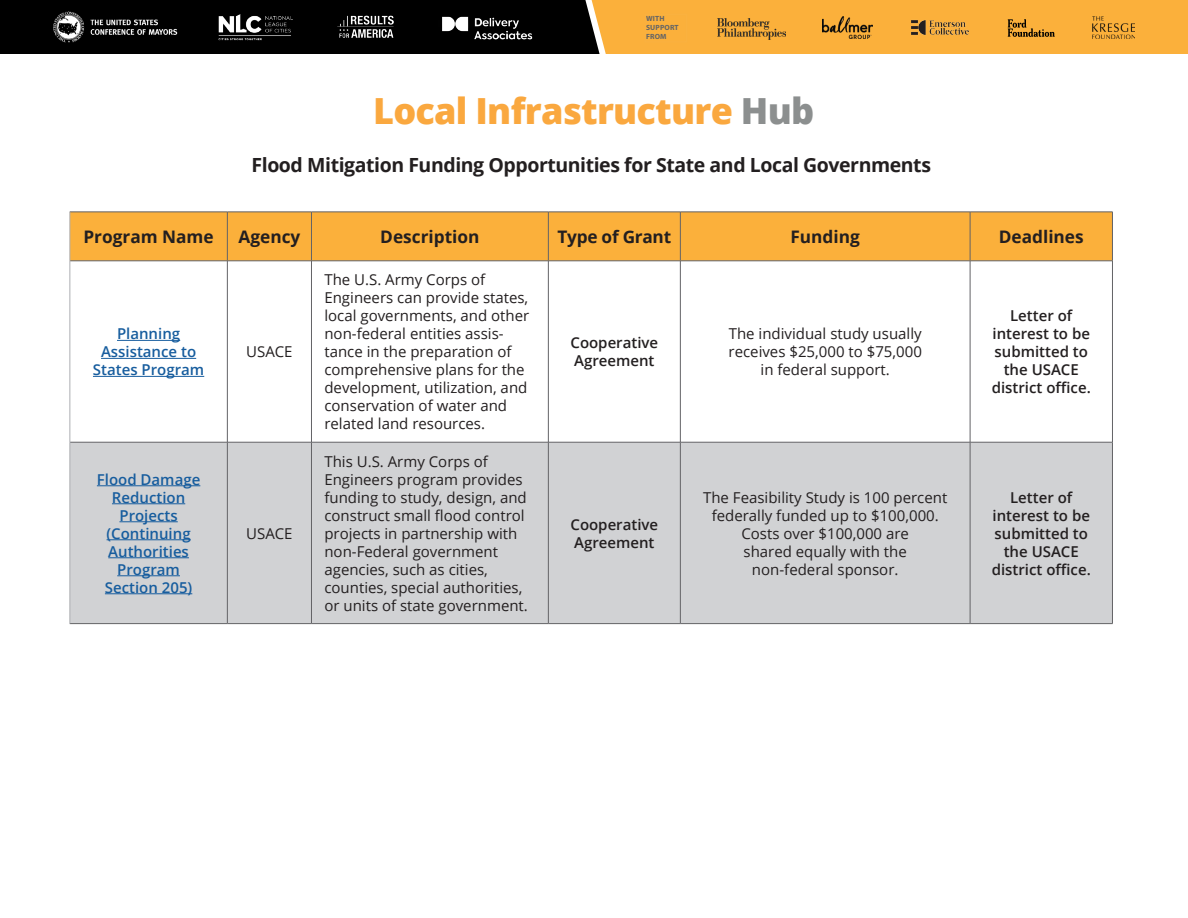
<style>
.page{position:relative;width:1188px;height:918px;background:#fff}
.page>*{position:absolute;margin:0;border:0;box-sizing:border-box;transform-origin:0 0}
.t1{font:800 36px "Open Sans";letter-spacing:-.02em;color:#faa83f}
.t2{font:700 19.5px "Open Sans";letter-spacing:-.02em;color:#231f20}
.t3{font:700 17.25px "Open Sans";color:#231f20}
.t4{font:15px/18px "Open Sans";color:#231f20}
.t5{font:600 15px/18px "Open Sans";color:#231f20}
.t6{font:600 15px/18px "Open Sans";color:#175d9e;text-align:center}
.t7{font:700 7.5px/9px "Myriad Pro";letter-spacing:.02em;color:#636466}
.s1{color:#8c8f8f}
</style>
<div class="page">
<div style="left:503px;top:0;width:685px;height:54px;background:#fbb03b"></div>
<svg style="left:0;top:0;width:606px;height:54px;background:#141311"></svg>
<img style="left:438px;top:9px;width:95px;height:32px">
<img style="left:717px;top:18px;width:69px;height:22px">
<img style="left:1093px;top:16px;width:41px;height:22px">
<img style="left:823px;top:17px;width:49px;height:21px">
<img style="left:911px;top:20px;width:58px;height:15px">
<svg style="left:1008px;top:19px;width:47px;height:18px"></svg>
<div style="left:71px;top:213px;width:1041px;height:48px;background:#fbb03b"></div>
<div style="left:71px;top:443px;width:1041px;height:180px;background:#d1d2d4"></div>
<hr style="left:70px;top:212px;width:157px;height:1px;background:#636366">
<hr style="left:227px;top:212px;width:84px;height:1px;background:#636366">
<hr style="left:227px;top:212px;width:1px;height:49px;background:#636366">
<hr style="left:311px;top:212px;width:237px;height:1px;background:#636366">
<hr style="left:311px;top:212px;width:1px;height:49px;background:#636366">
<hr style="left:548px;top:212px;width:132px;height:1px;background:#636366">
<hr style="left:548px;top:212px;width:1px;height:49px;background:#636366">
<hr style="left:680px;top:212px;width:290px;height:1px;background:#636366">
<hr style="left:680px;top:212px;width:1px;height:49px;background:#636366">
<hr style="left:970px;top:212px;width:143px;height:1px;background:#636366">
<hr style="left:970px;top:212px;width:1px;height:49px;background:#636366">
<hr style="left:1112px;top:212px;width:1px;height:49px;background:#636366">
<hr style="left:70px;top:261px;width:157px;height:1px;background:#636366">
<hr style="left:227px;top:261px;width:84px;height:1px;background:#636366">
<hr style="left:227px;top:261px;width:1px;height:181px;background:#636366">
<hr style="left:311px;top:261px;width:237px;height:1px;background:#636366">
<hr style="left:311px;top:261px;width:1px;height:181px;background:#636366">
<hr style="left:548px;top:261px;width:132px;height:1px;background:#636366">
<hr style="left:548px;top:261px;width:1px;height:181px;background:#636366">
<hr style="left:680px;top:261px;width:290px;height:1px;background:#636366">
<hr style="left:680px;top:261px;width:1px;height:181px;background:#636366">
<hr style="left:970px;top:261px;width:143px;height:1px;background:#636366">
<hr style="left:970px;top:261px;width:1px;height:181px;background:#636366">
<hr style="left:1112px;top:261px;width:1px;height:181px;background:#636366">
<hr style="left:70px;top:442px;width:157px;height:1px;background:#636366">
<hr style="left:227px;top:442px;width:84px;height:1px;background:#636366">
<hr style="left:227px;top:442px;width:1px;height:181px;background:#636366">
<hr style="left:311px;top:442px;width:237px;height:1px;background:#636366">
<hr style="left:311px;top:442px;width:1px;height:181px;background:#636366">
<hr style="left:548px;top:442px;width:132px;height:1px;background:#636366">
<hr style="left:548px;top:442px;width:1px;height:181px;background:#636366">
<hr style="left:680px;top:442px;width:290px;height:1px;background:#636366">
<hr style="left:680px;top:442px;width:1px;height:181px;background:#636366">
<hr style="left:970px;top:442px;width:143px;height:1px;background:#636366">
<hr style="left:970px;top:442px;width:1px;height:181px;background:#636366">
<hr style="left:1112px;top:442px;width:1px;height:181px;background:#636366">
<hr style="left:70px;top:623px;width:157px;height:1px;background:#636366">
<hr style="left:227px;top:623px;width:84px;height:1px;background:#636366">
<hr style="left:311px;top:623px;width:237px;height:1px;background:#636366">
<hr style="left:548px;top:623px;width:132px;height:1px;background:#636366">
<hr style="left:680px;top:623px;width:290px;height:1px;background:#636366">
<hr style="left:970px;top:623px;width:143px;height:1px;background:#636366">
<hr style="left:70px;top:212px;width:1px;height:49px;background:#adaeb2">
<hr style="left:70px;top:261px;width:1px;height:181px;background:#adaeb2">
<hr style="left:70px;top:442px;width:1px;height:181px;background:#adaeb2">
<hr style="left:117px;top:340px;width:63px;height:1px;background:#175d9e">
<hr style="left:101px;top:358px;width:95px;height:1px;background:#175d9e">
<hr style="left:93px;top:376px;width:111px;height:1px;background:#175d9e">
<hr style="left:97px;top:485px;width:103px;height:1px;background:#175d9e">
<hr style="left:112px;top:503px;width:73px;height:1px;background:#175d9e">
<hr style="left:119px;top:521px;width:59px;height:1px;background:#175d9e">
<hr style="left:107px;top:539px;width:84px;height:1px;background:#175d9e">
<hr style="left:108px;top:557px;width:81px;height:1px;background:#175d9e">
<hr style="left:117px;top:575px;width:63px;height:1px;background:#175d9e">
<hr style="left:105px;top:593px;width:87px;height:1px;background:#175d9e">
<p class="t7" style="left:646px;top:14px;width:34px">WITH<br>SUPPORT<br>FROM</p>
<p class="t1" style="left:373px;top:84px;width:443px">Local Infrastructure <span class="s1">Hub</span></p>
<p class="t2" style="left:252px;top:151px;width:681px">Flood Mitigation Funding Opportunities for State and Local Governments</p>
<p class="t3" style="left:83px;top:225px;width:132px">Program Name</p>
<p class="t3" style="left:238px;top:225px;width:63px">Agency</p>
<p class="t3" style="left:380px;top:225px;width:101px">Description</p>
<p class="t3" style="left:558px;top:225px;width:115px">Type of Grant</p>
<p class="t3" style="left:791px;top:225px;width:71px">Funding</p>
<p class="t3" style="left:999px;top:225px;width:86px">Deadlines</p>
<p class="t6" style="left:93px;top:325px;width:113px">Planning<br>Assistance to<br>States Program</p>
<p class="t6" style="left:97px;top:470px;width:105px">Flood Damage<br>Reduction<br>Projects (Continuing<br>Authorities<br>Program<br>Section 205)</p>
<p class="t4" style="left:246px;top:342px;width:48px">USACE</p>
<p class="t4" style="left:246px;top:524px;width:48px">USACE</p>
<p class="t4" style="left:324px;top:270px;width:206px">The U.S. Army Corps of<br>Engineers can provide states, local governments, and other non-federal entities assis&shy;tance in the preparation of comprehensive plans for the development, utilization, and conservation of water and related land resources.</p>
<p class="t4" style="left:324px;top:452px;width:205px">This U.S. Army Corps of<br>Engineers program provides funding to study, design, and construct small flood control projects in partnership with non-Federal government agencies, such as cities, counties, special authorities, or units of state government.</p>
<p class="t5" style="left:570px;top:334px;width:89px">Cooperative<br>Agreement</p>
<p class="t4" style="left:729px;top:324px;width:195px;text-align:center">The individual study usually receives $25,000 to $75,000 in federal support.</p>
<p class="t5" style="left:992px;top:307px;width:101px;text-align:center">Letter of interest to be submitted to the USACE district office.</p>
<p class="t5" style="left:570px;top:515px;width:89px">Cooperative<br>Agreement</p>
<p class="t4" style="left:703px;top:488px;width:246px;text-align:center">The Feasibility Study is 100 percent federally funded up to $100,000.<br>Costs over $100,000 are<br>shared equally with the non-federal sponsor.</p>
<p class="t5" style="left:992px;top:488px;width:101px;text-align:center">Letter of interest to be submitted to the USACE district office.</p>
</div>
